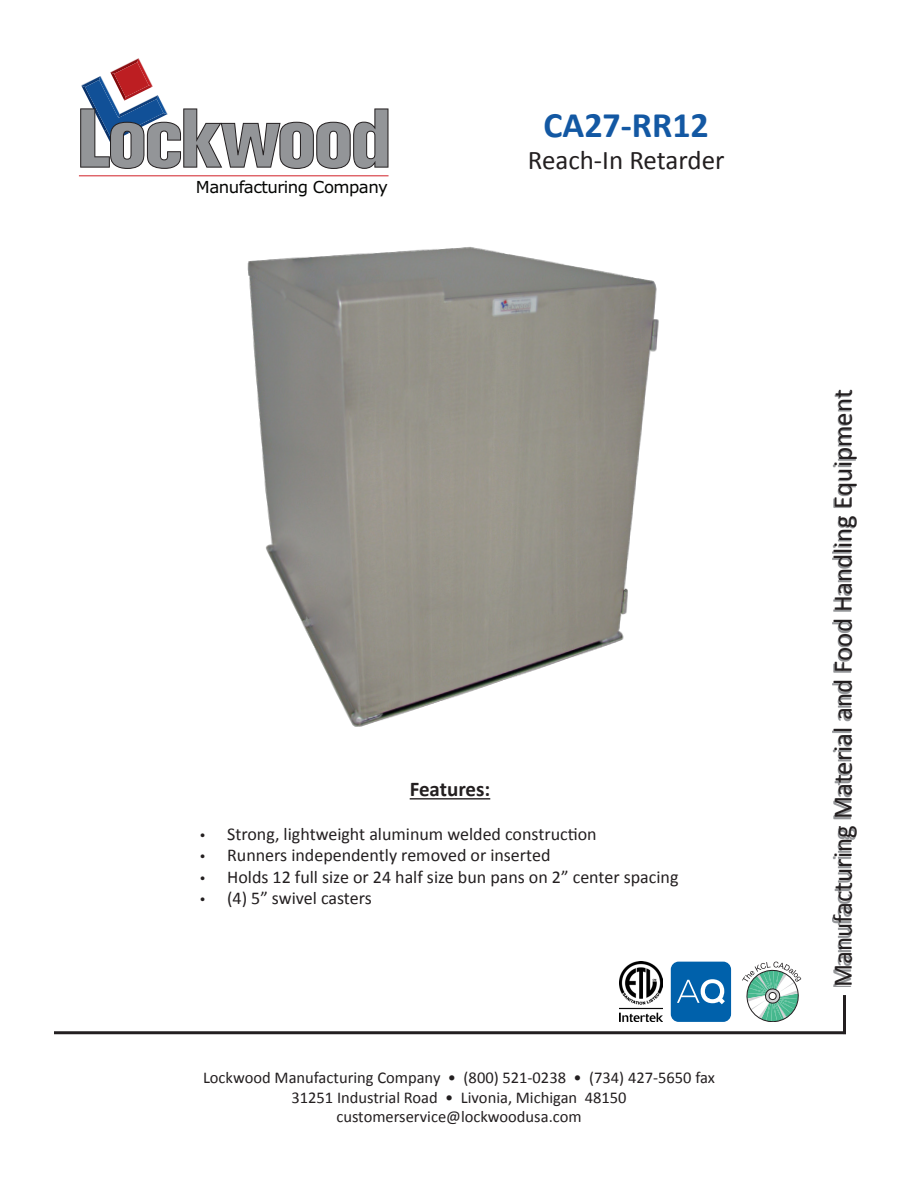
<style>
.page{position:relative;width:918px;height:1188px;background:#fff}
.page>*{position:absolute;margin:0;border:0;box-sizing:border-box;transform-origin:0 0}
.t1{font:700 36px "Calibri";color:#1358a3}
.t2{font:27px "Calibri";color:#231f20}
.t3{font:700 21px "Calibri";color:#231f20}
.t4{font:18px "Calibri";color:#231f20}
.t5{font:16.65px "Verdana";letter-spacing:-.035em;color:#040503}
.t6{font:16.5px "Calibri";color:#231f20}
.s1{font-family:"Myriad Pro"}
</style>
<div class="page">
<svg style="left:80px;top:59px;width:308px;height:110px"></svg>
<hr style="left:79px;top:175px;width:310px;height:1px;background:#d1232a">
<hr style="left:410px;top:798px;width:80px;height:2px;background:#231f20">
<svg style="left:832px;top:392px;width:23px;height:595px"></svg>
<hr style="left:54px;top:1031px;width:792px;height:3px;background:#231f20">
<hr style="left:843px;top:995px;width:3px;height:39px;background:#231f20">
<svg style="left:742px;top:962px;width:60px;height:60px"></svg>
<div style="left:671px;top:962px;width:60px;height:60px;background:#0061ab;border-radius:8px"></div>
<svg style="left:677px;top:979px;width:48px;height:25px"></svg>
<img style="left:620px;top:962px;width:43px;height:60px">
<img style="left:247px;top:247px;width:412px;height:480px">
<p class="t5" style="left:196px;top:175px;width:194px">Manufacturing Company</p>
<p class="t1" style="left:543px;top:102px;width:167px">CA27-RR12</p>
<p class="t2" style="left:528px;top:143px;width:198px">Reach-In Retarder</p>
<p class="t3" style="left:410px;top:776px;width:82px">Features:</p>
<p class="t4" style="left:200px;top:822px;width:398px"><span class="s1">•</span> Strong, lightweight aluminum welded construction</p>
<p class="t4" style="left:200px;top:844px;width:352px"><span class="s1">•</span> Runners independently removed or inserted</p>
<p class="t4" style="left:200px;top:865px;width:480px"><span class="s1">•</span> Holds 12 full size or 24 half size bun pans on 2” center spacing</p>
<p class="t4" style="left:200px;top:887px;width:173px"><span class="s1">•</span> (4) 5” swivel casters</p>
<p class="t6" style="left:203px;top:1067px;width:513px">Lockwood Manufacturing Company • (800) 521-0238 • (734) 427-5650 fax</p>
<p class="t6" style="left:291px;top:1087px;width:337px">31251 Industrial Road • Livonia, Michigan 48150</p>
<p class="t6" style="left:336px;top:1107px;width:247px">customerservice@lockwoodusa.com</p>
<p class="t2" style="left:826px;top:987px;width:600px;rotate:-90deg">Manufacturing Material and Food Handling Equipment</p>
</div>
